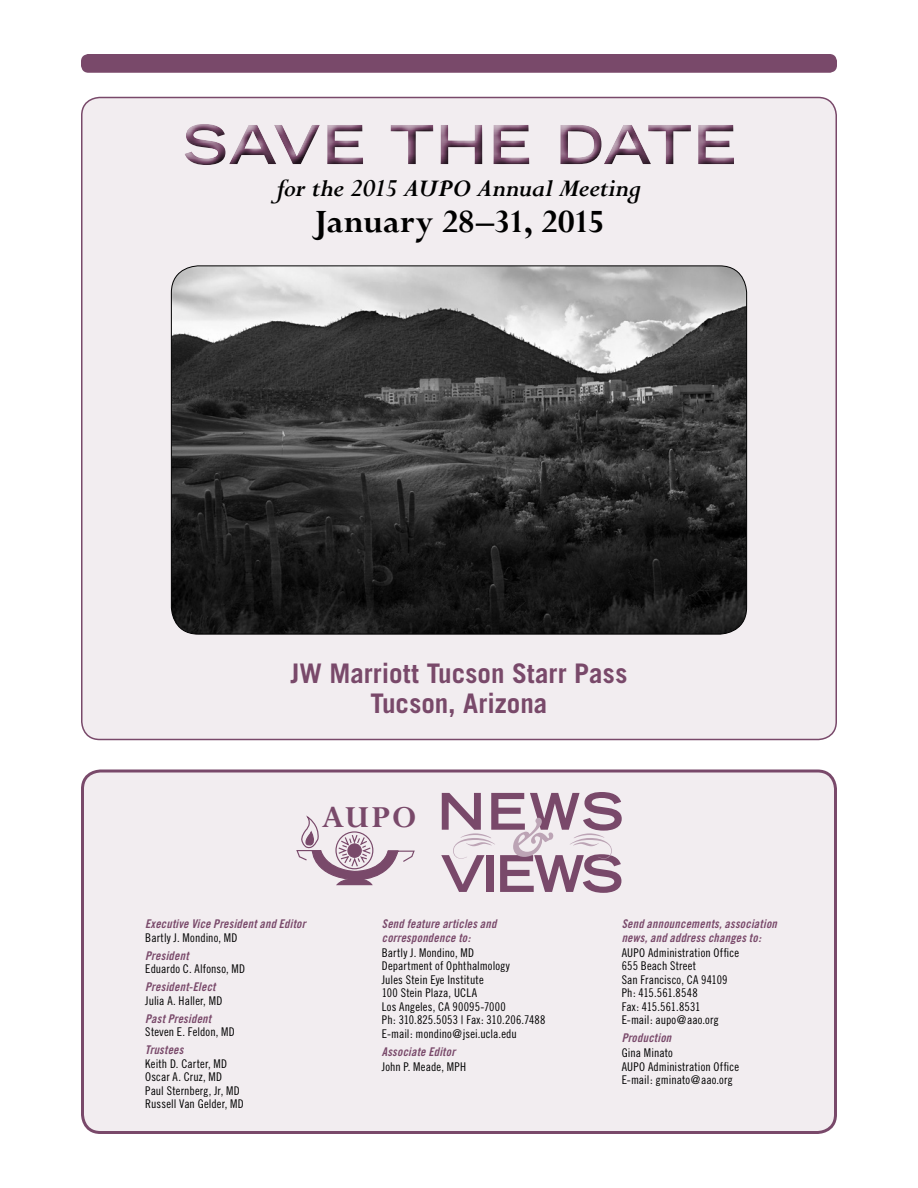
<style>
.page{position:relative;width:918px;height:1188px;background:#fff}
.page>*{position:absolute;margin:0;border:0;box-sizing:border-box;transform-origin:0 0}
.t1{font:700 expanded 54px "Trade Gothic LH";letter-spacing:.025em;color:#79496a}
.t2{font:700 36px "Perpetua";color:#000}
.t3{font:700 33.75px "Perpetua";color:#79496a}
.t4{font:700 27px/30px "Trade Gothic";color:#79496a;text-align:center}
.t5{font:italic 700 27px "Perpetua";letter-spacing:-.02em;color:#000}
.t6{font:12px/13.5px "Trade Gothic Cond Eighteen";letter-spacing:.01em;color:#000}
.t7{font:12px/13.5px "Trade Gothic Bold Cond Twenty Obl";letter-spacing:.02em;color:#79496a}
</style>
<div class="page">
<div style="left:82px;top:771px;width:754px;height:361px;background:#f2edf0;border-radius:18px"></div>
<div style="left:81px;top:770px;width:756px;height:364px;border:3px solid #79496a;border-radius:18px"></div>
<svg style="left:296px;top:816px;width:119px;height:70px"></svg>
<div style="left:81px;top:54px;width:756px;height:19px;background:#79496a;border-radius:8px"></div>
<div style="left:82px;top:98px;width:754px;height:642px;background:#f2edf0;border-radius:18px"></div>
<div style="left:177px;top:117px;width:568px;height:59px;background:#000;opacity:.75"></div>
<img style="left:171px;top:266px;width:576px;height:368px">
<svg style="left:441px;top:792px;width:181px;height:101px"></svg>
<h1 class="t1" style="left:183px;top:109px;width:555px">SAVE THE DATE</h1>
<h3 class="t5" style="left:277px;top:175px;width:366px">for the 2015 AUPO Annual Meeting</h3>
<h2 class="t2" style="left:314px;top:203px;width:292px">January 28–31, 2015</h2>
<h3 class="t4" style="left:291px;top:658px;width:338px">JW Marriott Tucson Starr Pass<br>Tucson, Arizona</h3>
<h3 class="t3" style="left:322px;top:799px;width:96px">AUPO</h3>
<p class="t7" style="left:145px;top:917px;width:162px">Executive Vice President and Editor</p>
<p class="t6" style="left:145px;top:931px;width:94px">Bartly J. Mondino, MD</p>
<p class="t7" style="left:145px;top:949px;width:45px">President</p>
<p class="t6" style="left:145px;top:962px;width:101px">Eduardo C. Alfonso, MD</p>
<p class="t7" style="left:145px;top:980px;width:72px">President-Elect</p>
<p class="t6" style="left:145px;top:994px;width:79px">Julia A. Haller, MD</p>
<p class="t7" style="left:145px;top:1012px;width:67px">Past President</p>
<p class="t6" style="left:145px;top:1025px;width:91px">Steven E. Feldon, MD</p>
<p class="t7" style="left:145px;top:1043px;width:40px">Trustees</p>
<p class="t6" style="left:145px;top:1057px;width:100px">Keith D. Carter, MD<br>Oscar A. Cruz, MD<br>Paul Sternberg, Jr, MD<br>Russell Van Gelder, MD</p>
<p class="t7" style="left:382px;top:917px;width:116px">Send feature articles and correspondence to:</p>
<p class="t6" style="left:382px;top:946px;width:165px">Bartly J. Mondino, MD<br>Department of Ophthalmology<br>Jules Stein Eye Institute<br>100 Stein Plaza, UCLA<br>Los Angeles, CA 90095-7000<br>Ph: 310.825.5053 | Fax: 310.206.7488<br>E-mail: mondino@jsei.ucla.edu</p>
<p class="t7" style="left:382px;top:1045px;width:75px">Associate Editor</p>
<p class="t6" style="left:382px;top:1060px;width:86px">John P. Meade, MPH</p>
<p class="t7" style="left:622px;top:917px;width:157px">Send announcements, association news, and address changes to:</p>
<p class="t6" style="left:622px;top:946px;width:119px">AUPO Administration Office<br>655 Beach Street<br>San Francisco, CA 94109<br>Ph: 415.561.8548<br>Fax: 415.561.8531<br>E-mail: aupo@aao.org</p>
<p class="t7" style="left:622px;top:1031px;width:51px">Production</p>
<p class="t6" style="left:622px;top:1046px;width:119px">Gina Minato<br>AUPO Administration Office<br>E-mail: gminato@aao.org</p>
</div>
